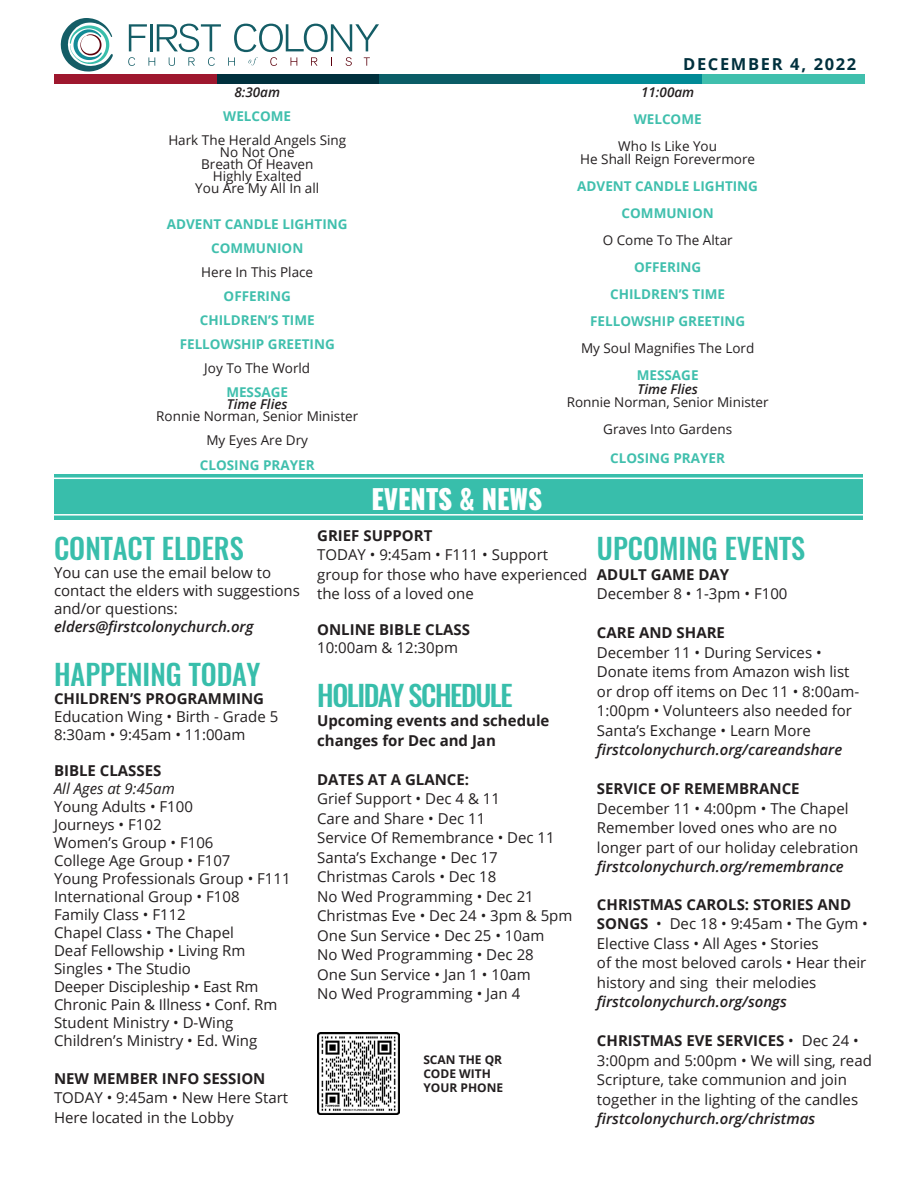
<style>
.page{position:relative;width:918px;height:1188px;background:#fff}
.page>*{position:absolute;margin:0;border:0;box-sizing:border-box;transform-origin:0 0}
.t1{font:500 28.5px "Oswald";color:#38beab}
.t2{font:500 28.5px "Oswald";letter-spacing:-.05em;color:#38beab}
.t3{font:800 27px "Oswald";color:#fff}
.t4{font:700 16.5px "Open Sans";letter-spacing:.1em;color:#00303d}
.t5{font:15px/19.5px "Open Sans";color:#231f20}
.t6{font:700 15px/18px "Open Sans";color:#231f20}
.t7{font:italic 600 15px "Open Sans";color:#231f20}
.t8{font:italic 15px "Open Sans";color:#231f20}
.t9{font:13.5px/12px "Open Sans";color:#231f20;text-align:center}
.t10{font:700 13.5px "Open Sans";color:#40bfad}
.t11{font:italic 600 13.5px "Open Sans";color:#231f20}
.t12{font:700 12px/14.4px "Open Sans";color:#231f20}
.s1{font-weight:700}
.s2{font-weight:400}
</style>
<div class="page">
<div style="left:55px;top:474px;width:808px;height:45px;background:#38beab"></div>
<hr style="left:52px;top:478px;width:828px;height:1px;background:#fff">
<hr style="left:48px;top:514px;width:829px;height:2px;background:#fff">
<div style="left:378px;top:74px;width:163px;height:9px;background:#0a5c66"></div>
<div style="left:216px;top:74px;width:162px;height:9px;background:#00303d"></div>
<div style="left:54px;top:74px;width:162px;height:9px;background:#9e172e"></div>
<div style="left:541px;top:74px;width:162px;height:9px;background:#008a96"></div>
<div style="left:703px;top:74px;width:162px;height:9px;background:#40bfad"></div>
<svg style="left:128px;top:24px;width:93px;height:42px"></svg>
<svg style="left:228px;top:24px;width:151px;height:42px"></svg>
<svg style="left:60px;top:18px;width:53px;height:54px"></svg>
<img style="left:317px;top:1032px;width:83px;height:83px">
<p class="t11" style="left:234px;top:83px;width:47px">8:30am</p>
<p class="t10" style="left:223px;top:106px;width:69px">WELCOME</p>
<p class="t9" style="left:168px;top:133px;width:179px">Hark The Herald Angels Sing<br>No Not One</p>
<p class="t9" style="left:201px;top:157px;width:114px">Breath Of Heaven</p>
<p class="t9" style="left:213px;top:169px;width:90px">Highly Exalted</p>
<p class="t9" style="left:195px;top:181px;width:125px">You Are My All In all</p>
<p class="t10" style="left:167px;top:214px;width:182px">ADVENT CANDLE LIGHTING</p>
<p class="t10" style="left:211px;top:238px;width:94px">COMMUNION</p>
<p class="t9" style="left:201px;top:265px;width:113px">Here In This Place</p>
<p class="t10" style="left:224px;top:286px;width:69px">OFFERING</p>
<p class="t10" style="left:200px;top:310px;width:116px">CHILDREN’S TIME</p>
<p class="t10" style="left:180px;top:334px;width:157px">FELLOWSHIP GREETING</p>
<p class="t9" style="left:204px;top:361px;width:107px">Joy To The World</p>
<p class="t10" style="left:226px;top:382px;width:63px">MESSAGE</p>
<p class="t11" style="left:227px;top:395px;width:62px">Time Flies</p>
<p class="t9" style="left:156px;top:409px;width:204px">Ronnie Norman, Senior Minister</p>
<p class="t9" style="left:206px;top:433px;width:103px">My Eyes Are Dry</p>
<p class="t10" style="left:200px;top:456px;width:116px">CLOSING PRAYER</p>
<p class="t4" style="left:683px;top:53px;width:175px">DECEMBER 4, 2022</p>
<p class="t11" style="left:641px;top:83px;width:55px">11:00am</p>
<p class="t10" style="left:634px;top:109px;width:69px">WELCOME</p>
<p class="t9" style="left:618px;top:139px;width:100px">Who Is Like You</p>
<p class="t9" style="left:580px;top:153px;width:176px">He Shall Reign Forevermore</p>
<p class="t10" style="left:577px;top:177px;width:182px">ADVENT CANDLE LIGHTING</p>
<p class="t10" style="left:622px;top:204px;width:94px">COMMUNION</p>
<p class="t9" style="left:603px;top:234px;width:132px">O Come To The Altar</p>
<p class="t10" style="left:634px;top:258px;width:69px">OFFERING</p>
<p class="t10" style="left:610px;top:285px;width:116px">CHILDREN’S TIME</p>
<p class="t10" style="left:590px;top:312px;width:157px">FELLOWSHIP GREETING</p>
<p class="t9" style="left:581px;top:342px;width:175px">My Soul Magnifies The Lord</p>
<p class="t10" style="left:637px;top:366px;width:63px">MESSAGE</p>
<p class="t11" style="left:637px;top:380px;width:62px">Time Flies</p>
<p class="t9" style="left:567px;top:396px;width:204px">Ronnie Norman, Senior Minister</p>
<p class="t9" style="left:603px;top:423px;width:131px">Graves Into Gardens</p>
<p class="t10" style="left:610px;top:448px;width:116px">CLOSING PRAYER</p>
<p class="t1" style="left:54px;top:529px;width:191px">CONTACT ELDERS</p>
<p class="t5" style="left:54px;top:563px;width:247px;line-height:18px">You can use the email below to contact the elders with suggestions and/or questions:</p>
<p class="t7" style="left:54px;top:617px;width:201px">elders@firstcolonychurch.org</p>
<p class="t1" style="left:54px;top:655px;width:208px">HAPPENING TODAY</p>
<p class="t5" style="left:54px;top:689px;width:226px;line-height:18px"><span class="s1">CHILDREN’S PROGRAMMING<br></span>Education Wing • Birth - Grade 5</p>
<p class="t5" style="left:54px;top:725px;width:193px">8:30am • 9:45am • 11:00am</p>
<p class="t6" style="left:54px;top:761px;width:109px">BIBLE CLASSES</p>
<p class="t8" style="left:54px;top:779px;width:122px">All Ages at 9:45am</p>
<p class="t5" style="left:54px;top:797px;width:141px">Young Adults • F100</p>
<p class="t5" style="left:54px;top:815px;width:109px">Journeys • F102</p>
<p class="t5" style="left:54px;top:833px;width:161px">Women’s Group • F106</p>
<p class="t5" style="left:54px;top:851px;width:178px">College Age Group • F107</p>
<p class="t5" style="left:54px;top:869px;width:238px;line-height:18px">Young Professionals Group • F111<br>International Group • F108</p>
<p class="t5" style="left:54px;top:905px;width:133px">Family Class • F112</p>
<p class="t5" style="left:54px;top:923px;width:181px">Chapel Class • The Chapel</p>
<p class="t5" style="left:54px;top:941px;width:193px">Deaf Fellowship • Living Rm</p>
<p class="t5" style="left:54px;top:959px;width:138px">Singles • The Studio</p>
<p class="t5" style="left:54px;top:977px;width:206px">Deeper Discipleship • East Rm</p>
<p class="t5" style="left:54px;top:995px;width:225px">Chronic Pain &amp; Illness • Conf. Rm</p>
<p class="t5" style="left:54px;top:1013px;width:205px;line-height:18px">Student Ministry • D-Wing<br>Children’s Ministry • Ed. Wing</p>
<p class="t6" style="left:54px;top:1069px;width:213px">NEW MEMBER INFO SESSION</p>
<p class="t5" style="left:54px;top:1088px;width:236px">TODAY • 9:45am • New Here Start<br>Here located in the Lobby</p>
<p class="t3" style="left:371px;top:484px;width:172px">EVENTS &amp; NEWS</p>
<p class="t6" style="left:317px;top:526px;width:117px">GRIEF SUPPORT</p>
<p class="t5" style="left:317px;top:545px;width:272px">TODAY • 9:45am • F111 • Support group for those who have experienced the loss of a loved one</p>
<p class="t6" style="left:317px;top:620px;width:154px">ONLINE BIBLE CLASS<br><span class="s2">10:00am &amp; 12:30pm</span></p>
<p class="t2" style="left:317px;top:675px;width:197px">HOLIDAY SCHEDULE</p>
<p class="t6" style="left:317px;top:711px;width:234px;line-height:19.5px">Upcoming events and schedule changes for Dec and Jan</p>
<p class="t6" style="left:317px;top:770px;width:153px">DATES AT A GLANCE:</p>
<p class="t5" style="left:317px;top:789px;width:184px">Grief Support • Dec 4 &amp; 11</p>
<p class="t5" style="left:317px;top:808px;width:170px">Care and Share • Dec 11</p>
<p class="t5" style="left:317px;top:828px;width:239px">Service Of Remembrance • Dec 11</p>
<p class="t5" style="left:317px;top:847px;width:182px">Santa’s Exchange • Dec 17</p>
<p class="t5" style="left:317px;top:867px;width:181px">Christmas Carols • Dec 18</p>
<p class="t5" style="left:317px;top:886px;width:257px">No Wed Programming • Dec 21<br>Christmas Eve • Dec 24 • 3pm &amp; 5pm</p>
<p class="t5" style="left:317px;top:925px;width:229px">One Sun Service • Dec 25 • 10am</p>
<p class="t5" style="left:317px;top:945px;width:218px">No Wed Programming • Dec 28</p>
<p class="t5" style="left:317px;top:964px;width:215px">One Sun Service • Jan 1 • 10am<br>No Wed Programming • Jan 4</p>
<p class="t12" style="left:423px;top:1052px;width:81px">SCAN THE QR<br>CODE WITH<br>YOUR PHONE</p>
<p class="t1" style="left:597px;top:529px;width:210px">UPCOMING EVENTS</p>
<p class="t6" style="left:597px;top:565px;width:134px">ADULT GAME DAY</p>
<p class="t5" style="left:597px;top:584px;width:192px">December 8 • 1-3pm • F100</p>
<p class="t6" style="left:597px;top:623px;width:130px">CARE AND SHARE</p>
<p class="t5" style="left:597px;top:642px;width:226px">December 11 • During Services •</p>
<p class="t5" style="left:597px;top:662px;width:264px">Donate items from Amazon wish list or drop off items on Dec 11 • 8:00am-1:00pm • Volunteers also needed for Santa’s Exchange • Learn More</p>
<p class="t7" style="left:597px;top:740px;width:247px">firstcolonychurch.org/careandshare</p>
<p class="t6" style="left:597px;top:779px;width:204px">SERVICE OF REMEMBRANCE</p>
<p class="t5" style="left:597px;top:798px;width:263px">December 11 • 4:00pm • The Chapel<br>Remember loved ones who are no longer part of our holiday celebration</p>
<p class="t7" style="left:597px;top:857px;width:248px">firstcolonychurch.org/remembrance</p>
<p class="t5" style="left:597px;top:894px;width:272px"><span class="s1">CHRISTMAS CAROLS: STORIES AND<br>SONGS</span> • Dec 18 • 9:45am • The Gym •<br>Elective Class • All Ages • Stories</p>
<p class="t5" style="left:597px;top:953px;width:271px">of the most beloved carols • Hear their history and sing their melodies</p>
<p class="t7" style="left:597px;top:992px;width:191px">firstcolonychurch.org/songs</p>
<p class="t5" style="left:597px;top:1031px;width:276px"><span class="s1">CHRISTMAS EVE SERVICES</span> • Dec 24 • 3:00pm and 5:00pm • We will sing, read Scripture, take communion and join together in the lighting of the candles</p>
<p class="t7" style="left:597px;top:1109px;width:220px">firstcolonychurch.org/christmas</p>
</div>
